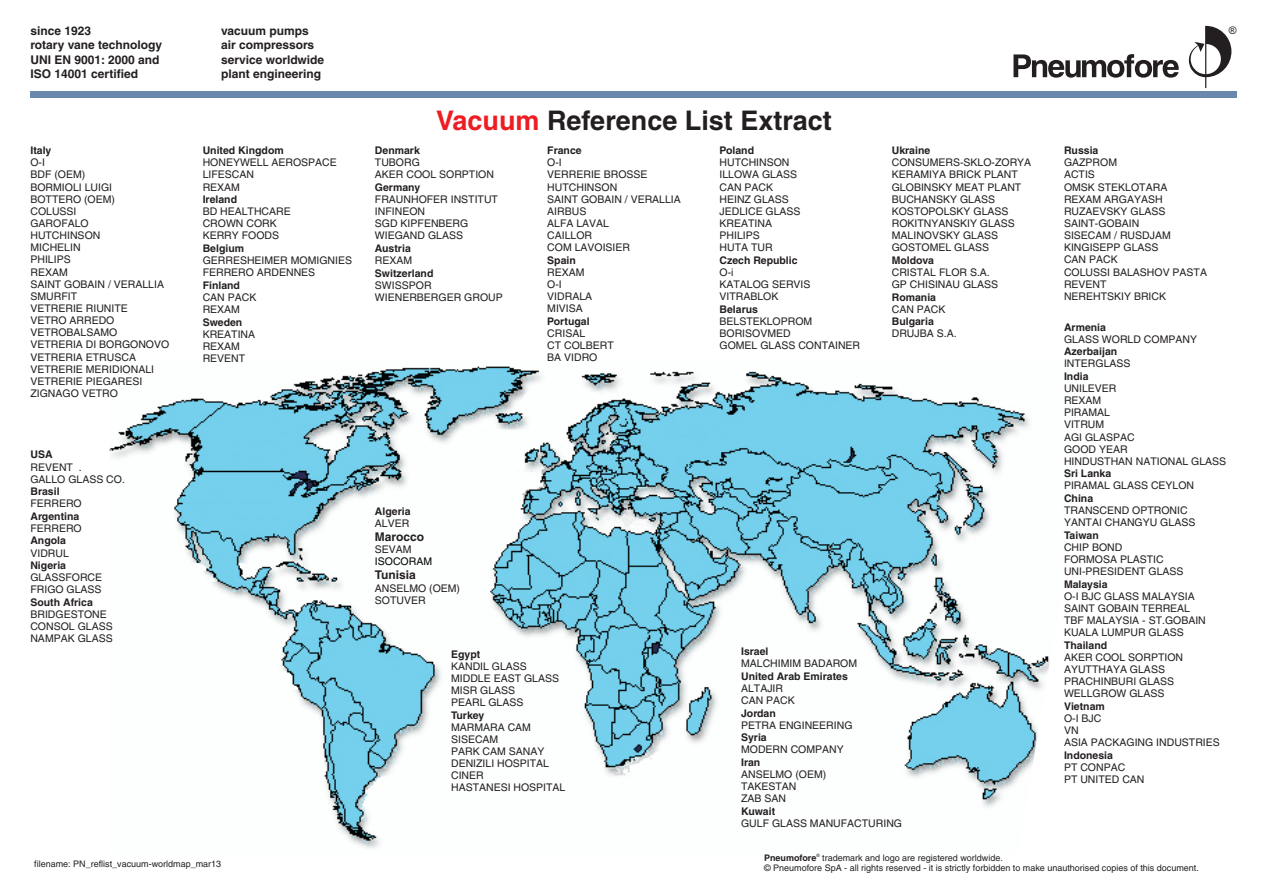
<style>
.page{position:relative;width:1263px;height:893px;background:#fff}
.page>*{position:absolute;margin:0;border:0;box-sizing:border-box;transform-origin:0 0}
.t1{font:700 27px "Helvetica";color:#231f20}
.t2{font:700 12px/14.2px "Helvetica";color:#231f20}
.t3{font:10.5px/12.1px "Helvetica";color:#231f20}
.t4{font:700 10.5px "Helvetica";color:#231f20}
.t5{font:10.5px "Helvetica";color:#010202}
.t6{font:10.5px "Arial";color:#231f20}
.t7{font:9px/9.8px "Helvetica";color:#231f20}
.t8{font:4.5px "Helvetica";color:#231f20}
.s1{color:#ee1d23}
.s2{font-weight:700}
</style>
<div class="page">
<img style="left:110px;top:366px;width:940px;height:483px">
<div style="left:31px;top:92px;width:1206px;height:6px;background:#6a88ad"></div>
<svg style="left:1188px;top:25px;width:44px;height:63px"></svg>
<svg style="left:1013px;top:54px;width:166px;height:24px"></svg>
<p class="t2" style="left:30px;top:25px;width:133px">since 1923<br>rotary vane technology<br>UNI EN 9001: 2000 and<br>ISO 14001 certified</p>
<p class="t2" style="left:221px;top:25px;width:105px">vacuum pumps air compressors service worldwide plant engineering</p>
<p class="t4" style="left:30px;top:146px;width:22px">Italy</p>
<p class="t3" style="left:30px;top:157px;width:86px">O-I<br>BDF (OEM)<br>BORMIOLI LUIGI<br>BOTTERO (OEM)<br>COLUSSI<br>GAROFALO</p>
<p class="t3" style="left:30px;top:242px;width:135px">MICHELIN<br>PHILIPS<br>REXAM<br>SAINT GOBAIN / VERALLIA<br>SMURFIT<br>VETRERIE RIUNITE</p>
<p class="t3" style="left:30px;top:230px;width:71px">HUTCHINSON</p>
<p class="t3" style="left:30px;top:315px;width:140px">VETRO ARREDO<br>VETROBALSAMO<br>VETRERIA DI BORGONOVO<br>VETRERIA ETRUSCA<br>VETRERIE MERIDIONALI<br>VETRERIE PIEGARESI<br>ZIGNAGO VETRO</p>
<p class="t4" style="left:30px;top:450px;width:24px">USA</p>
<p class="t3" style="left:30px;top:462px;width:96px">REVENT .<br>GALLO GLASS CO.</p>
<p class="t4" style="left:30px;top:487px;width:31px">Brasil</p>
<p class="t3" style="left:30px;top:498px;width:53px">FERRERO</p>
<p class="t4" style="left:30px;top:512px;width:50px">Argentina</p>
<p class="t3" style="left:30px;top:523px;width:53px">FERRERO</p>
<p class="t4" style="left:30px;top:536px;width:37px">Angola</p>
<p class="t3" style="left:30px;top:548px;width:40px">VIDRUL</p>
<p class="t4" style="left:30px;top:561px;width:37px">Nigeria</p>
<p class="t3" style="left:30px;top:572px;width:73px">GLASSFORCE<br>FRIGO GLASS</p>
<p class="t4" style="left:30px;top:598px;width:64px">South Africa</p>
<p class="t3" style="left:30px;top:609px;width:84px">BRIDGESTONE<br>CONSOL GLASS<br>NAMPAK GLASS</p>
<p class="t4" style="left:203px;top:146px;width:83px">United Kingdom</p>
<p class="t3" style="left:203px;top:157px;width:136px">HONEYWELL AEROSPACE<br>LIFESCAN<br>REXAM</p>
<p class="t4" style="left:203px;top:195px;width:36px">Ireland</p>
<p class="t3" style="left:203px;top:206px;width:90px">BD HEALTHCARE<br>CROWN CORK<br>KERRY FOODS</p>
<p class="t4" style="left:203px;top:244px;width:43px">Belgium</p>
<p class="t3" style="left:203px;top:255px;width:151px">GERRESHEIMER MOMIGNIES<br>FERRERO ARDENNES</p>
<p class="t4" style="left:203px;top:281px;width:39px">Finland</p>
<p class="t3" style="left:203px;top:292px;width:55px">CAN PACK<br>REXAM</p>
<p class="t4" style="left:203px;top:317px;width:41px">Sweden</p>
<p class="t3" style="left:203px;top:329px;width:54px">KREATINA<br>REXAM<br>REVENT</p>
<p class="t7" style="left:34px;top:859px;width:189px">filename: PN_reflist_vacuum-worldmap_mar13</p>
<h1 class="t1" style="left:436px;top:109px;width:397px"><span class="s1">Vacuum</span> Reference List Extract</h1>
<p class="t4" style="left:375px;top:146px;width:46px">Denmark</p>
<p class="t3" style="left:375px;top:157px;width:121px">TUBORG<br>AKER COOL SORPTION</p>
<p class="t4" style="left:375px;top:183px;width:47px">Germany</p>
<p class="t3" style="left:375px;top:194px;width:125px">FRAUNHOFER INSTITUT<br>INFINEON<br>SGD KIPFENBERG<br>WIEGAND GLASS</p>
<p class="t4" style="left:375px;top:244px;width:37px">Austria</p>
<p class="t3" style="left:375px;top:255px;width:39px">REXAM</p>
<p class="t4" style="left:375px;top:268px;width:60px">Switzerland</p>
<p class="t3" style="left:375px;top:280px;width:129px">SWISSPOR<br>WIENERBERGER GROUP</p>
<p class="t4" style="left:547px;top:146px;width:36px">France</p>
<p class="t3" style="left:547px;top:157px;width:135px">O-I<br>VERRERIE BROSSE<br>HUTCHINSON<br>SAINT GOBAIN / VERALLIA<br>AIRBUS<br>ALFA LAVAL<br>CAILLOR<br>COM LAVOISIER</p>
<p class="t4" style="left:547px;top:256px;width:30px">Spain</p>
<p class="t3" style="left:547px;top:267px;width:46px">REXAM<br>O-I<br>VIDRALA<br>MIVISA</p>
<p class="t4" style="left:547px;top:317px;width:44px">Portugal</p>
<p class="t3" style="left:547px;top:328px;width:68px">CRISAL<br>CT COLBERT<br>BA VIDRO</p>
<p class="t4" style="left:719px;top:146px;width:36px">Poland</p>
<p class="t3" style="left:719px;top:157px;width:83px">HUTCHINSON<br>ILLOWA GLASS<br>CAN PACK<br>HEINZ GLASS<br>JEDLICE GLASS<br>KREATINA<br>PHILIPS<br>HUTA TUR</p>
<p class="t4" style="left:719px;top:256px;width:80px">Czech Republic</p>
<p class="t3" style="left:719px;top:267px;width:93px">O-i<br>KATALOG SERVIS<br>VITRABLOK</p>
<p class="t4" style="left:719px;top:305px;width:40px">Belarus</p>
<p class="t3" style="left:719px;top:316px;width:142px">BELSTEKLOPROM<br>BORISOVMED<br>GOMEL GLASS CONTAINER</p>
<p class="t4" style="left:892px;top:146px;width:40px">Ukraine</p>
<p class="t3" style="left:892px;top:157px;width:141px">CONSUMERS-SKLO-ZORYA<br>KERAMIYA BRICK PLANT<br>GLOBINSKY MEAT PLANT<br>BUCHANSKY GLASS<br>KOSTOPOLSKY GLASS<br>ROKITNYANSKIY GLASS<br>MALINOVSKY GLASS<br>GOSTOMEL GLASS</p>
<p class="t4" style="left:892px;top:256px;width:44px">Moldova</p>
<p class="t3" style="left:892px;top:267px;width:108px">CRISTAL FLOR S.A.<br>GP CHISINAU GLASS</p>
<p class="t4" style="left:892px;top:292px;width:46px">Romania</p>
<p class="t3" style="left:892px;top:304px;width:55px">CAN PACK</p>
<p class="t4" style="left:892px;top:317px;width:44px">Bulgaria</p>
<p class="t3" style="left:892px;top:329px;width:66px">DRUJBA S.A.</p>
<p class="t4" style="left:375px;top:506px;width:37px">Algeria</p>
<p class="t3" style="left:375px;top:518px;width:36px">ALVER</p>
<p class="t2" style="left:375px;top:530px;width:51px">Marocco</p>
<p class="t3" style="left:375px;top:544px;width:38px">SEVAM</p>
<p class="t2" style="left:375px;top:569px;width:42px">Tunisia</p>
<p class="t3" style="left:375px;top:583px;width:87px">ANSELMO (OEM)<br>SOTUVER</p>
<p class="t5" style="left:375px;top:558px;width:59px">ISOCORAM</p>
<p class="t4" style="left:451px;top:649px;width:31px">Egypt</p>
<p class="t3" style="left:451px;top:661px;width:109px">KANDIL GLASS<br>MIDDLE EAST GLASS<br>MISR GLASS<br>PEARL GLASS</p>
<p class="t4" style="left:451px;top:710px;width:35px">Turkey</p>
<p class="t3" style="left:451px;top:722px;width:116px">MARMARA CAM<br>SISECAM<br>PARK CAM SANAY<br>DENIZILI HOSPITAL<br>CINER<br>HASTANESI HOSPITAL</p>
<p class="t4" style="left:741px;top:647px;width:29px">Israel</p>
<p class="t3" style="left:741px;top:659px;width:118px">MALCHIMIM BADAROM</p>
<p class="t4" style="left:741px;top:672px;width:108px">United Arab Emirates</p>
<p class="t3" style="left:741px;top:683px;width:55px">ALTAJIR<br>CAN PACK</p>
<p class="t4" style="left:741px;top:708px;width:36px">Jordan</p>
<p class="t3" style="left:741px;top:720px;width:113px">PETRA ENGINEERING</p>
<p class="t4" style="left:741px;top:733px;width:27px">Syria</p>
<p class="t3" style="left:741px;top:745px;width:104px">MODERN COMPANY</p>
<p class="t4" style="left:741px;top:758px;width:21px">Iran</p>
<p class="t3" style="left:741px;top:769px;width:87px">ANSELMO (OEM)<br>TAKESTAN<br>ZAB SAN</p>
<p class="t4" style="left:741px;top:807px;width:36px">Kuwait</p>
<p class="t3" style="left:741px;top:818px;width:163px">GULF GLASS MANUFACTURING</p>
<p class="t6" style="left:1229px;top:26px;width:9px">®</p>
<p class="t4" style="left:1064px;top:146px;width:36px">Russia</p>
<p class="t3" style="left:1064px;top:157px;width:144px">GAZPROM<br>ACTIS<br>OMSK STEKLOTARA<br>REXAM ARGAYASH<br>RUZAEVSKY GLASS<br>SAINT-GOBAIN<br>SISECAM / RUSDJAM<br>KINGISEPP GLASS<br>CAN PACK<br>COLUSSI BALASHOV PASTA<br>REVENT<br>NEREHTSKIY BRICK</p>
<p class="t4" style="left:1064px;top:322px;width:44px">Armenia</p>
<p class="t3" style="left:1064px;top:334px;width:135px">GLASS WORLD COMPANY</p>
<p class="t4" style="left:1064px;top:347px;width:55px">Azerbaijan</p>
<p class="t3" style="left:1064px;top:359px;width:68px">INTERGLASS</p>
<p class="t4" style="left:1064px;top:372px;width:26px">India</p>
<p class="t3" style="left:1064px;top:383px;width:164px">UNILEVER<br>REXAM<br>PIRAMAL<br>VITRUM<br>AGI GLASPAC<br>GOOD YEAR<br>HINDUSTHAN NATIONAL GLASS</p>
<p class="t4" style="left:1064px;top:469px;width:49px">Sri Lanka</p>
<p class="t3" style="left:1064px;top:481px;width:132px">PIRAMAL GLASS CEYLON</p>
<p class="t4" style="left:1064px;top:494px;width:31px">China</p>
<p class="t3" style="left:1064px;top:505px;width:133px">TRANSCEND OPTRONIC<br>YANTAI CHANGYU GLASS</p>
<p class="t4" style="left:1064px;top:531px;width:36px">Taiwan</p>
<p class="t3" style="left:1064px;top:542px;width:121px">CHIP BOND<br>FORMOSA PLASTIC<br>UNI-PRESIDENT GLASS</p>
<p class="t4" style="left:1064px;top:579px;width:45px">Malaysia</p>
<p class="t3" style="left:1064px;top:591px;width:143px">O-I BJC GLASS MALAYSIA<br>SAINT GOBAIN TERREAL<br>TBF MALAYSIA - ST.GOBAIN<br>KUALA LUMPUR GLASS</p>
<p class="t4" style="left:1064px;top:641px;width:45px">Thailand</p>
<p class="t3" style="left:1064px;top:652px;width:121px">AKER COOL SORPTION<br>AYUTTHAYA GLASS<br>PRACHINBURI GLASS<br>WELLGROW GLASS</p>
<p class="t4" style="left:1064px;top:702px;width:42px">Vietnam</p>
<p class="t3" style="left:1064px;top:713px;width:157px">O-I BJC<br>VN<br>ASIA PACKAGING INDUSTRIES</p>
<p class="t4" style="left:1064px;top:751px;width:51px">Indonesia</p>
<p class="t3" style="left:1064px;top:762px;width:82px">PT CONPAC<br>PT UNITED CAN</p>
<p class="t8" style="left:816px;top:854px;width:5px">®</p>
<p class="t7" style="left:764px;top:854px;width:436px"><span class="s2">Pneumofore</span> trademark and logo are registered worldwide.<br>© Pneumofore SpA - all rights reserved - it is strictly forbidden to make unauthorised copies of this document.</p>
</div>
